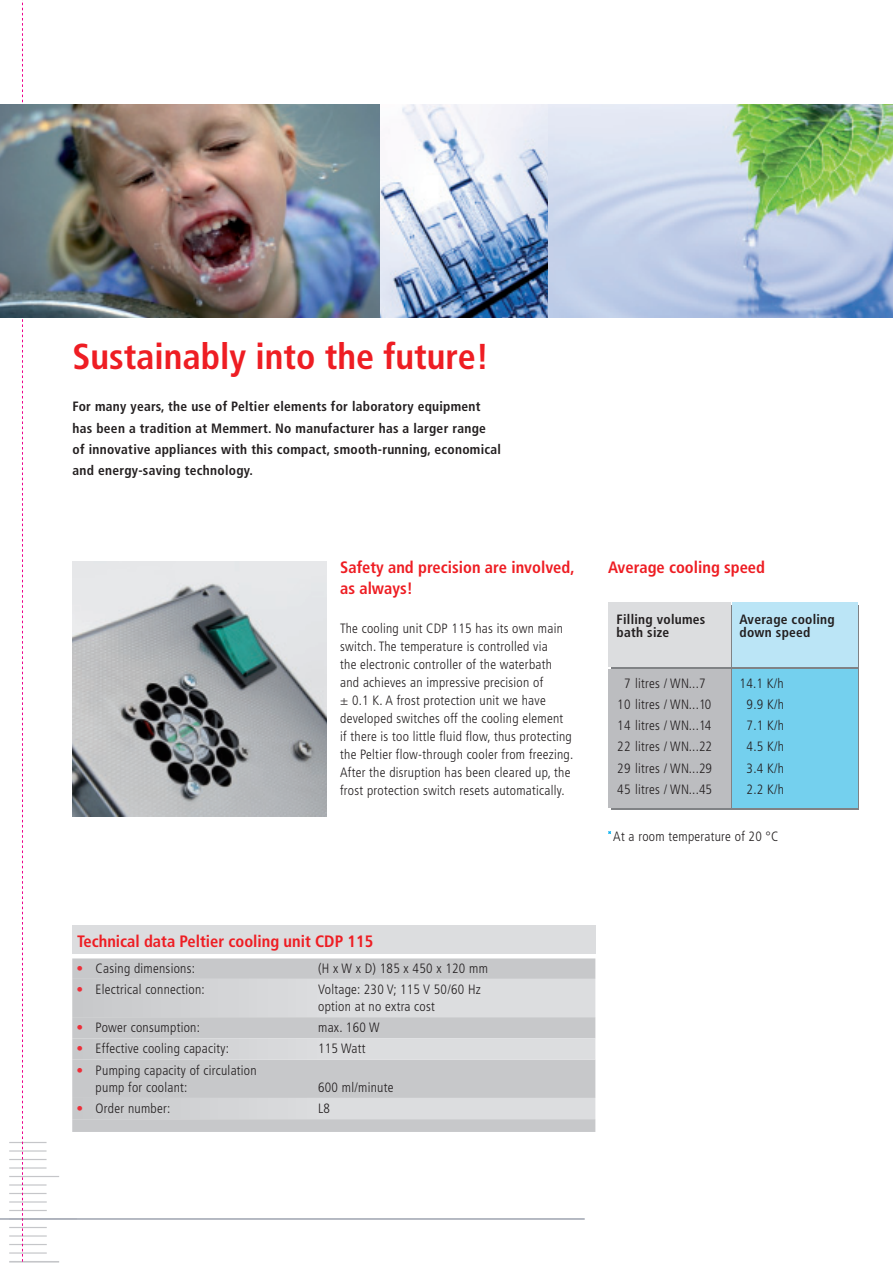
<style>
.page{position:relative;width:893px;height:1263px;background:#fff}
.page>*{position:absolute;margin:0;border:0;box-sizing:border-box;transform-origin:0 0}
.t1{font:700 condensed 36px "Frutiger";color:#ee1d23}
.t2{font:700 condensed 16.5px/21.3px "Frutiger";color:#ee1d23}
.t3{font:300 condensed 13.5px/21.3px "Frutiger";letter-spacing:.02em;color:#231f20}
.t4{font:700 condensed 13.5px/21.3px "Frutiger";letter-spacing:.02em;color:#231f20}
.s1{font-weight:700;color:#ed2e38}
</style>
<div class="page">
<hr style="left:9px;top:1261px;width:50px;height:2px;background:#c5c6c9">
<hr style="left:9px;top:1252px;width:38px;height:2px;background:#c5c6c9">
<hr style="left:9px;top:1235px;width:38px;height:2px;background:#c5c6c9">
<hr style="left:9px;top:1227px;width:38px;height:1px;background:#c5c6c9">
<hr style="left:9px;top:1142px;width:38px;height:1px;background:#c5c6c9">
<hr style="left:9px;top:1159px;width:38px;height:1px;background:#c5c6c9">
<hr style="left:9px;top:1167px;width:38px;height:2px;background:#c5c6c9">
<hr style="left:9px;top:1176px;width:50px;height:1px;background:#c5c6c9">
<hr style="left:9px;top:1193px;width:38px;height:1px;background:#c5c6c9">
<hr style="left:9px;top:1201px;width:38px;height:2px;background:#c5c6c9">
<hr style="left:9px;top:1210px;width:38px;height:1px;background:#c5c6c9">
<hr style="left:9px;top:1244px;width:38px;height:1px;background:#c5c6c9">
<hr style="left:9px;top:1150px;width:38px;height:2px;background:#c5c6c9">
<hr style="left:9px;top:1184px;width:38px;height:2px;background:#c5c6c9">
<hr style="left:0;top:1218px;width:585px;height:2px;background:#a9aeb9">
<div style="left:72px;top:925px;width:523px;height:28px;background:#dcdddf"></div>
<div style="left:72px;top:958px;width:523px;height:21px;background:#c7c8ca"></div>
<svg style="left:72px;top:979px;width:523px;height:140px;background:#d0d1d3"></svg>
<svg style="left:72px;top:1119px;width:523px;height:13px;background:#c7c8ca"></svg>
<img style="left:72px;top:561px;width:255px;height:255px">
<svg style="left:611px;top:605px;width:248px;height:205px;background:#818c92"></svg>
<div style="left:732px;top:669px;width:125px;height:139px;background:#74d0ee"></div>
<div style="left:732px;top:603px;width:125px;height:64px;background:#bbe5f6"></div>
<div style="left:608px;top:603px;width:123px;height:64px;background:#dcdddf"></div>
<div style="left:608px;top:669px;width:123px;height:139px;background:#bcbdc0"></div>
<svg style="left:22px;top:0;width:1px;height:1263px"></svg>
<img style="left:547px;top:105px;width:346px;height:213px">
<img style="left:0;top:105px;width:547px;height:213px">
<h1 class="t1" style="left:73px;top:339px;width:418px">Sustainably into the future!</h1>
<p class="t4" style="left:73px;top:397px;width:430px">For many years, the use of Peltier elements for laboratory equipment has been a tradition at Memmert. No manufacturer has a larger range of innovative appliances with this compact, smooth-running, economical and energy-saving technology.</p>
<p class="t2" style="left:340px;top:557px;width:236px">Safety and precision are involved, as always!</p>
<p class="t2" style="left:608px;top:557px;width:158px">Average cooling speed</p>
<p class="t3" style="left:340px;top:620px;width:235px;line-height:18px">The cooling unit CDP 115 has its own main switch. The temperature is controlled via<br>the electronic controller of the waterbath and achieves an impressive precision of<br>± 0.1 K. A frost protection unit we have developed switches off the cooling element<br>if there is too little fluid flow, thus protecting the Peltier flow-through cooler from freezing.<br>After the disruption has been cleared up, the frost protection switch resets automatically.</p>
<p class="t2" style="left:77px;top:932px;width:298px">Technical data Peltier cooling unit CDP 115</p>
<p class="t3" style="left:76px;top:958px;width:120px"><span class="s1">•</span> Casing dimensions:</p>
<p class="t3" style="left:318px;top:958px;width:171px">(H x W x D) 185 x 450 x 120 mm</p>
<p class="t3" style="left:76px;top:979px;width:130px"><span class="s1">•</span> Electrical connection:</p>
<p class="t3" style="left:318px;top:981px;width:164px;line-height:17px">Voltage: 230 V; 115 V 50/60 Hz option at no extra cost</p>
<p class="t3" style="left:76px;top:1017px;width:125px"><span class="s1">•</span> Power consumption:</p>
<p class="t3" style="left:318px;top:1017px;width:63px">max. 160 W</p>
<p class="t3" style="left:76px;top:1039px;width:154px"><span class="s1">•</span> Effective cooling capacity:</p>
<p class="t3" style="left:318px;top:1039px;width:49px">115 Watt</p>
<p class="t3" style="left:96px;top:1062px;width:163px;line-height:17px;text-indent:-19px"><span class="s1">•</span> Pumping capacity of circulation pump for coolant:</p>
<p class="t3" style="left:318px;top:1077px;width:77px">600 ml/minute</p>
<p class="t3" style="left:76px;top:1098px;width:95px"><span class="s1">•</span> Order number:</p>
<p class="t3" style="left:318px;top:1098px;width:14px">L8</p>
<p class="t4" style="left:616px;top:614px;width:90px;line-height:12.8px">Filling volumes bath size</p>
<p class="t4" style="left:739px;top:614px;width:97px;line-height:12.8px">Average cooling down speed</p>
<p class="t3" style="left:617px;top:673px;width:96px;text-align:center">7 litres / WN...7<br>10 litres / WN...10<br>14 litres / WN...14<br>22 litres / WN...22<br>29 litres / WN...29<br>45 litres / WN...45</p>
<p class="t3" style="left:739px;top:673px;width:46px;text-align:center">14.1 K/h<br>9.9 K/h<br>7.1 K/h<br>4.5 K/h<br>3.4 K/h<br>2.2 K/h</p>
<p class="t3" style="left:613px;top:826px;width:167px">At a room temperature of 20 °C</p>
</div>
